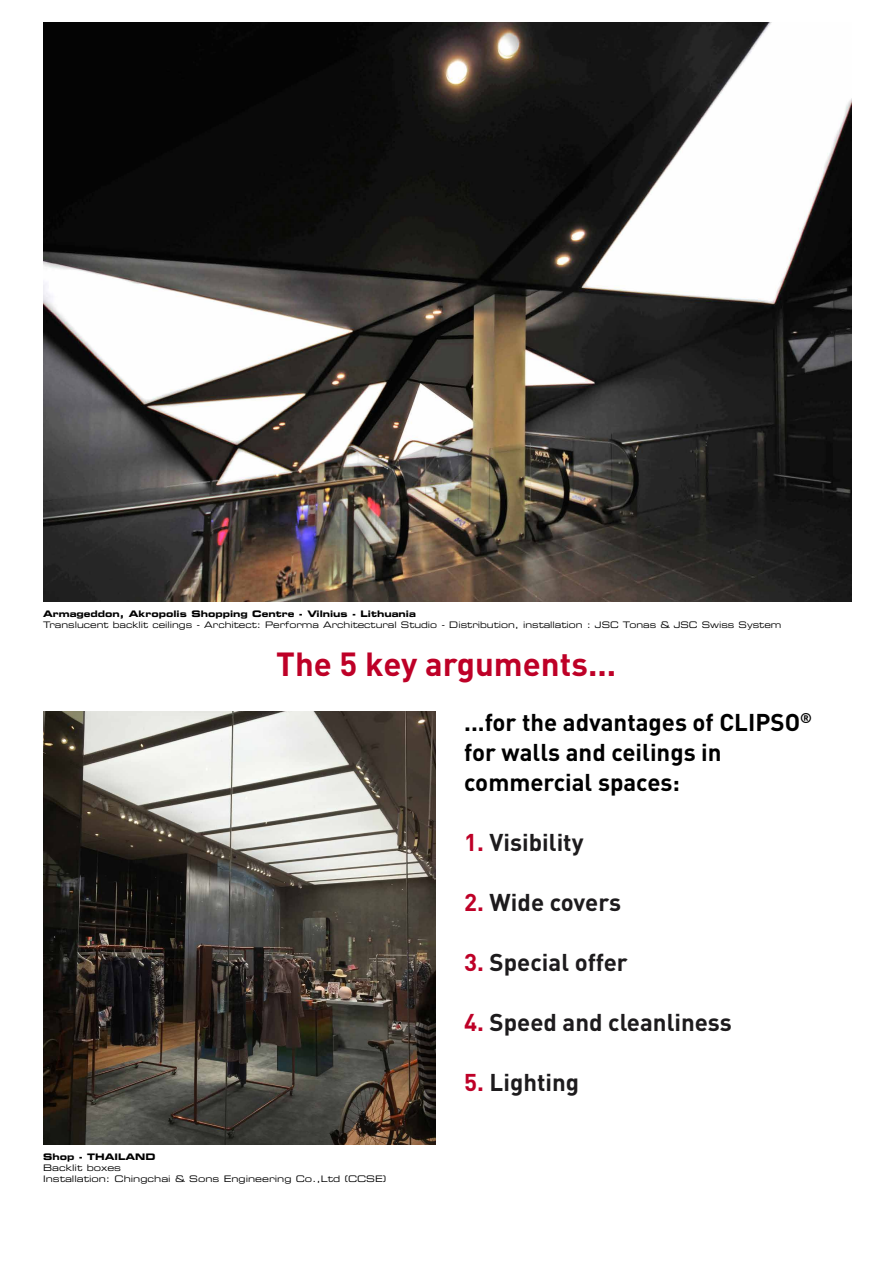
<style>
.page{position:relative;width:893px;height:1263px;background:#fff}
.page>*{position:absolute;margin:0;border:0;box-sizing:border-box;transform-origin:0 0}
.t1{font:700 33px "DIN";color:#be0027}
.t2{font:700 24px "DIN";color:#1d1b1d}
.t3{font:700 24px/30px "DIN";color:#000}
.t4{font:9px "Eurostile Extended Two";color:#000;scale:.95 1}
.t5{font:9px "Eurostile Bold Extended Two";color:#000}
.t6{font:9px/10.8px "Eurostile Extended Two";color:#000}
.s1{color:#be0027}
</style>
<div class="page">
<img style="left:43px;top:22px;width:808px;height:580px">
<img style="left:43px;top:712px;width:393px;height:433px">
<p class="t5" style="left:43px;top:607px;width:374px">Armageddon, Akropolis Shopping Centre - Vilnius - Lithuania</p>
<p class="t4" style="left:43px;top:618px;width:779px">Translucent backlit ceilings - Architect: Performa Architectural Studio - Distribution, installation : JSC Tonas &amp; JSC Swiss System</p>
<h1 class="t1" style="left:276px;top:642px;width:341px">The 5 key arguments...</h1>
<h2 class="t3" style="left:464px;top:707px;width:349px">...for the advantages of CLIPSO<sup>® </sup>for walls and ceilings in commercial spaces:</h2>
<h2 class="t2" style="left:464px;top:827px;width:121px"><span class="s1">1.</span> Visibility</h2>
<h2 class="t2" style="left:464px;top:887px;width:158px"><span class="s1">2.</span> Wide covers</h2>
<p class="t5" style="left:43px;top:1150px;width:114px">Shop - THAILAND</p>
<p class="t6" style="left:43px;top:1162px;width:345px">Backlit boxes<br>Installation: Chingchai &amp; Sons Engineering Co.,Ltd (CCSE)</p>
<h2 class="t2" style="left:464px;top:947px;width:165px"><span class="s1">3.</span> Special offer</h2>
<h2 class="t2" style="left:464px;top:1007px;width:269px"><span class="s1">4.</span> Speed and cleanliness</h2>
<h2 class="t2" style="left:464px;top:1067px;width:116px"><span class="s1">5.</span> Lighting</h2>
</div>
